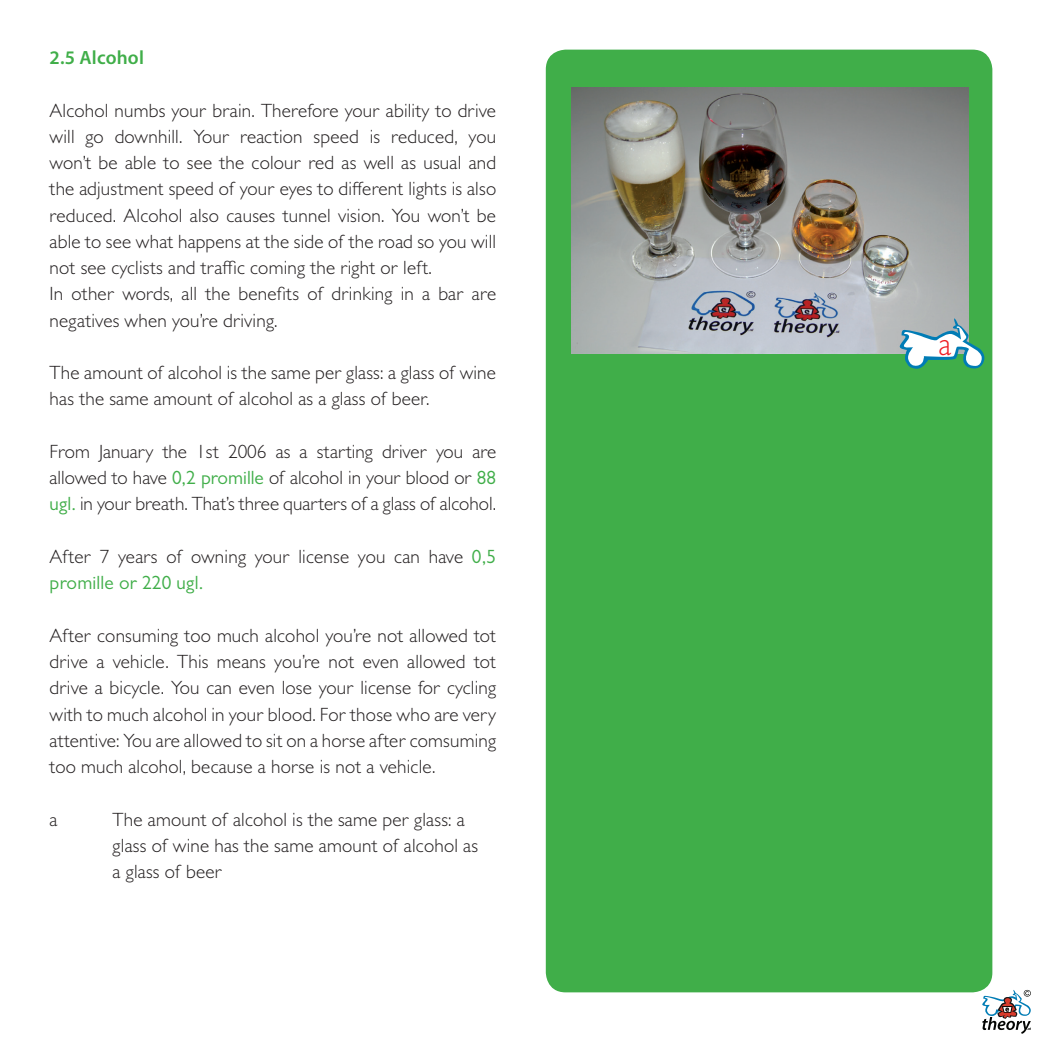
<style>
.page{position:relative;width:1042px;height:1042px;background:#fff}
.page>*{position:absolute;margin:0;border:0;box-sizing:border-box;transform-origin:0 0}
.t1{font:300 32.73px "Gill Sans";color:#ee1d23;scale:.91 1}
.t2{font:300 19.25px/26.2px "Gill Sans MT Pro";letter-spacing:.01em;color:#231f20}
.t3{font:600 19.25px "Myriad Pro";letter-spacing:.01em;color:#40ae49}
.s1{font-weight:400;color:#40ae49}
</style>
<div class="page">
<svg style="left:982px;top:990px;width:49px;height:44px"></svg>
<div style="left:546px;top:50px;width:446px;height:942px;background:#40ae49;border-radius:20px"></div>
<img style="left:571px;top:87px;width:397px;height:266px">
<svg style="left:900px;top:318px;width:84px;height:51px"></svg>
<p class="t3" style="left:50px;top:45px;width:96px">2.5 Alcohol</p>
<p class="t2" style="left:50px;top:97px;width:448px">Alcohol numbs your brain. Therefore your ability to drive will go downhill. Your reaction speed is reduced, you won’t be able to see the colour red as well as usual and the adjustment speed of your eyes to different lights is also reduced. Alcohol also causes tunnel vision. You won’t be able to see what happens at the side of the road so you will not see cyclists and traffic coming the right or left.<br>In other words, all the benefits of drinking in a bar are negatives when you’re driving.</p>
<p class="t2" style="left:50px;top:359px;width:448px">The amount of alcohol is the same per glass: a glass of wine has the same amount of alcohol as a glass of beer.</p>
<p class="t2" style="left:50px;top:438px;width:448px;text-align:justify">From January the 1st 2006 as a starting driver you are allowed to have <span class="s1">0,2 promille</span> of alcohol in your blood or <span class="s1">88 ugl.</span> in your breath. That’s three quarters of a glass of alcohol.</p>
<p class="t2" style="left:50px;top:543px;width:448px">After 7 years of owning your license you can have <span class="s1">0,5 promille or 220 ugl.</span></p>
<p class="t2" style="left:50px;top:622px;width:448px;text-align:justify">After consuming too much alcohol you’re not allowed tot drive a vehicle. This means you’re not even allowed tot drive a bicycle. You can even lose your license for cycling with to much alcohol in your blood. For those who are very attentive: You are allowed to sit on a horse after comsuming too much alcohol, because a horse is not a vehicle.</p>
<p class="t2" style="left:50px;top:805px;width:10px">a</p>
<p class="t2" style="left:113px;top:805px;width:367px">The amount of alcohol is the same per glass: a glass of wine has the same amount of alcohol as a glass of beer</p>
<h1 class="t1" style="left:938px;top:325px;width:15px">a</h1>
</div>
